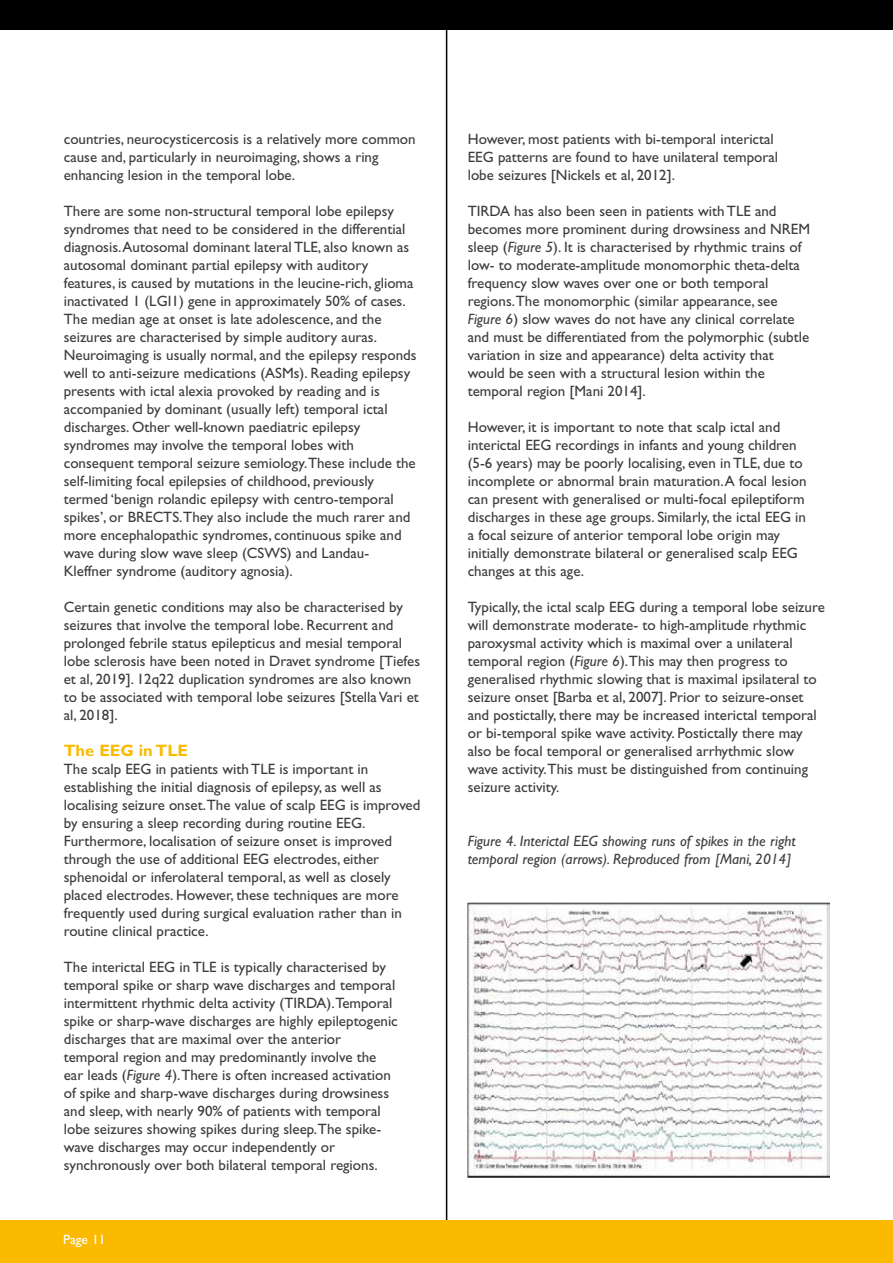
<style>
.page{position:relative;width:893px;height:1263px;background:#fff}
.page>*{position:absolute;margin:0;border:0;box-sizing:border-box;transform-origin:0 0}
.t1{font:700 16.5px "Gill Sans Std";color:#fbba00}
.t2{font:15px/18px "Gill Sans Std";color:#3c3c3b}
.t3{font:italic 15px/18px "Gill Sans Std";color:#3c3c3b}
.t4{font:13.5px "Gill Sans Std";color:#fff}
.s1{font-style:italic}
</style>
<div class="page">
<hr style="left:446px;top:0;width:1px;height:1220px;background:#000">
<div style="left:0;top:0;width:893px;height:30px;background:#000"></div>
<div style="left:0;top:1220px;width:893px;height:43px;background:#fbba00"></div>
<img style="left:468px;top:902px;width:361px;height:276px">
<p class="t2" style="left:64px;top:130px;width:353px">countries, neurocysticercosis is a relatively more common cause and, particularly in neuroimaging, shows a ring enhancing lesion in the temporal lobe.</p>
<p class="t2" style="left:64px;top:202px;width:354px">There are some non-structural temporal lobe epilepsy syndromes that need to be considered in the differential diagnosis. Autosomal dominant lateral TLE, also known as autosomal dominant partial epilepsy with auditory features, is caused by mutations in the leucine-rich, glioma inactivated 1 (LGI1) gene in approximately 50% of cases.<br>The median age at onset is late adolescence, and the seizures are characterised by simple auditory auras.<br>Neuroimaging is usually normal, and the epilepsy responds well to anti-seizure medications (ASMs). Reading epilepsy presents with ictal alexia provoked by reading and is accompanied by dominant (usually left) temporal ictal discharges. Other well-known paediatric epilepsy syndromes may involve the temporal lobes with consequent temporal seizure semiology.These include the self-limiting focal epilepsies of childhood, previously termed ‘benign rolandic epilepsy with centro-temporal spikes’, or BRECTS.They also include the much rarer and more encephalopathic syndromes, continuous spike and wave during slow wave sleep (CSWS) and Landau-Kleffner syndrome (auditory agnosia).</p>
<p class="t2" style="left:64px;top:598px;width:358px">Certain genetic conditions may also be characterised by seizures that involve the temporal lobe. Recurrent and prolonged febrile status epilepticus and mesial temporal lobe sclerosis have been noted in Dravet syndrome [Tiefes et al, 2019]. 12q22 duplication syndromes are also known to be associated with temporal lobe seizures [Stella Vari et al, 2018].</p>
<p class="t1" style="left:64px;top:741px;width:126px">The EEG in TLE</p>
<p class="t2" style="left:64px;top:760px;width:358px">The scalp EEG in patients with TLE is important in establishing the initial diagnosis of epilepsy, as well as localising seizure onset.The value of scalp EEG is improved by ensuring a sleep recording during routine EEG.<br>Furthermore, localisation of seizure onset is improved through the use of additional EEG electrodes, either sphenoidal or inferolateral temporal, as well as closely placed electrodes. However, these techniques are more frequently used during surgical evaluation rather than in routine clinical practice.</p>
<p class="t2" style="left:64px;top:958px;width:336px">The interictal EEG in TLE is typically characterised by temporal spike or sharp wave discharges and temporal intermittent rhythmic delta activity (TIRDA).Temporal spike or sharp-wave discharges are highly epileptogenic discharges that are maximal over the anterior temporal region and may predominantly involve the ear leads (<span class="s1">Figure 4</span>).There is often increased activation of spike and sharp-wave discharges during drowsiness and sleep, with nearly 90% of patients with temporal lobe seizures showing spikes during sleep.The spike&shy;wave discharges may occur independently or synchronously over both bilateral temporal regions.</p>
<p class="t4" style="left:63px;top:1231px;width:44px">Page 11</p>
<p class="t2" style="left:468px;top:130px;width:312px">However, most patients with bi-temporal interictal<br>EEG patterns are found to have unilateral temporal lobe seizures [Nickels et al, 2012].</p>
<p class="t2" style="left:468px;top:202px;width:344px">TIRDA has also been seen in patients with TLE and becomes more prominent during drowsiness and NREM sleep (<span class="s1">Figure 5</span>). It is characterised by rhythmic trains of low- to moderate-amplitude monomorphic theta-delta frequency slow waves over one or both temporal regions.The monomorphic (similar appearance, see <span class="s1">Figure 6</span>) slow waves do not have any clinical correlate and must be differentiated from the polymorphic (subtle variation in size and appearance) delta activity that would be seen with a structural lesion within the temporal region [Mani 2014].</p>
<p class="t2" style="left:468px;top:418px;width:340px">However, it is important to note that scalp ictal and interictal EEG recordings in infants and young children (5-6 years) may be poorly localising, even in TLE, due to incomplete or abnormal brain maturation. A focal lesion can present with generalised or multi-focal epileptiform discharges in these age groups. Similarly, the ictal EEG in a focal seizure of anterior temporal lobe origin may initially demonstrate bilateral or generalised scalp EEG changes at this age.</p>
<p class="t2" style="left:468px;top:598px;width:359px">Typically, the ictal scalp EEG during a temporal lobe seizure will demonstrate moderate- to high-amplitude rhythmic paroxysmal activity which is maximal over a unilateral temporal region (<span class="s1">Figure 6</span>).This may then progress to generalised rhythmic slowing that is maximal ipsilateral to seizure onset [Barba et al, 2007]. Prior to seizure-onset and postictally, there may be increased interictal temporal or bi-temporal spike wave activity. Postictally there may also be focal temporal or generalised arrhythmic slow wave activity.This must be distinguished from continuing seizure activity.</p>
<p class="t3" style="left:468px;top:832px;width:329px">Figure 4. Interictal EEG showing runs of spikes in the right temporal region (arrows). Reproduced from [Mani, 2014]</p>
</div>
